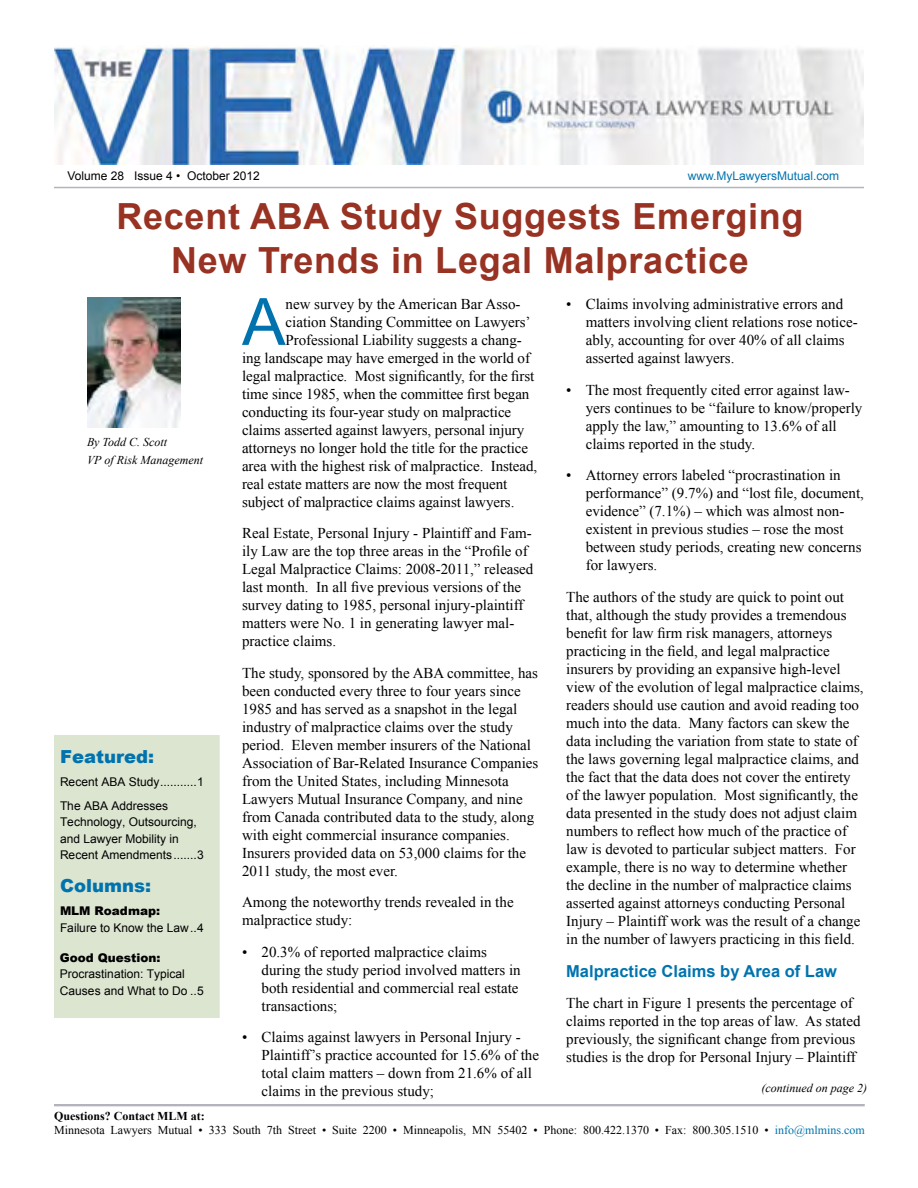
<style>
.page{position:relative;width:918px;height:1188px;background:#fff}
.page>*{position:absolute;margin:0;border:0;box-sizing:border-box;transform-origin:0 0}
.t1{font:65.25px "Arial";color:#0073ae}
.t2{font:700 36px/43.2px "Arial";letter-spacing:.02em;color:#983222;text-align:center}
.t3{font:900 18px "Arial";color:#0073ae}
.t4{font:700 16.5px "Arial";color:#0073ae}
.t5{font:15px/18px "Times New Roman";color:#000}
.t6{font:12px/16.5px "Arial";color:#000}
.t7{font:12px/14.4px "Times New Roman";color:#000}
.t8{font:italic 12px/18px "Times New Roman";color:#000}
.t9{font:900 12px "Arial";color:#000}
.t10{font:12px "Arial";color:#0073ae}
.s1{font-weight:700}
.s2{color:#0073ae}
</style>
<div class="page">
<div style="left:52px;top:733px;width:169px;height:287px;background:#dce5d0;border:2px solid #fff"></div>
<div style="left:54px;top:1104px;width:811px;height:2px;border:2px solid #b2b3bc"></div>
<hr style="left:54px;top:187px;width:810px;height:1px;background:#b2b3bc">
<img style="left:54px;top:45px;width:810px;height:119px">
<img style="left:88px;top:298px;width:93px;height:129px">
<p class="t6" style="left:68px;top:167px;width:194px">Volume 28 Issue 4 • October 2012</p>
<p class="t10" style="left:688px;top:168px;width:153px">www.MyLawyersMutual.com</p>
<h2 class="t2" style="left:116px;top:196px;width:689px">Recent ABA Study Suggests Emerging<br>New Trends in Legal Malpractice</h2>
<h1 class="t1" style="left:242px;top:279px;width:45px">A</h1>
<p class="t5" style="left:286px;top:295px;width:236px">new survey by the American Bar Asso-</p>
<p class="t5" style="left:586px;top:295px;width:274px;text-indent:-19px">• Claims involving administrative errors and matters involving client relations rose notice&shy;ably, accounting for over 40% of all claims asserted against lawyers.</p>
<p class="t5" style="left:586px;top:380px;width:278px;text-indent:-20px">• The most frequently cited error against law&shy;yers continues to be “failure to know/properly apply the law,” amounting to 13.6% of all claims reported in the study.</p>
<p class="t5" style="left:586px;top:466px;width:280px;text-indent:-20px">• Attorney errors labeled “procrastination in performance” (9.7%) and “lost file, document, evidence” (7.1%) – which was almost non&shy;existent in previous studies – rose the most between study periods, creating new concerns for lawyers.</p>
<p class="t5" style="left:566px;top:587px;width:299px">The authors of the study are quick to point out that, although the study provides a tremendous benefit for law firm risk managers, attorneys practicing in the field, and legal malpractice insurers by providing an expansive high-level view of the evolution of legal malpractice claims, readers should use caution and avoid reading too much into the data. Many factors can skew the data including the variation from state to state of the laws governing legal malpractice claims, and the fact that the data does not cover the entirety of the lawyer population. Most significantly, the data presented in the study does not adjust claim numbers to reflect how much of the practice of law is devoted to particular subject matters. For example, there is no way to determine whether the decline in the number of malpractice claims asserted against attorneys conducting Personal Injury – Plaintiff work was the result of a change in the number of lawyers practicing in this field.</p>
<p class="t4" style="left:566px;top:960px;width:272px">Malpractice Claims by Area of Law</p>
<p class="t5" style="left:566px;top:994px;width:296px">The chart in Figure 1 presents the percentage of claims reported in the top areas of law. As stated previously, the significant change from previous studies is the drop for Personal Injury – Plaintiff</p>
<p class="t5" style="left:286px;top:313px;width:246px">ciation Standing Committee on Lawyers’</p>
<p class="t5" style="left:286px;top:331px;width:238px">Professional Liability suggests a chang-</p>
<p class="t5" style="left:242px;top:349px;width:289px">ing landscape may have emerged in the world of</p>
<p class="t5" style="left:242px;top:367px;width:294px">legal malpractice. Most significantly, for the first</p>
<p class="t5" style="left:242px;top:385px;width:289px">time since 1985, when the committee first began</p>
<p class="t5" style="left:242px;top:403px;width:271px">conducting its four-year study on malpractice</p>
<p class="t5" style="left:242px;top:421px;width:284px">claims asserted against lawyers, personal injury</p>
<p class="t5" style="left:242px;top:439px;width:288px">attorneys no longer hold the title for the practice</p>
<p class="t5" style="left:242px;top:457px;width:297px">area with the highest risk of malpractice. Instead,</p>
<p class="t5" style="left:242px;top:475px;width:267px">real estate matters are now the most frequent</p>
<p class="t5" style="left:242px;top:493px;width:274px">subject of malpractice claims against lawyers.</p>
<p class="t5" style="left:242px;top:524px;width:293px">Real Estate, Personal Injury - Plaintiff and Fam&shy;ily Law are the top three areas in the “Profile of Legal Malpractice Claims: 2008-2011,” released last month. In all five previous versions of the survey dating to 1985, personal injury-plaintiff matters were No. 1 in generating lawyer mal&shy;practice claims.</p>
<p class="t5" style="left:242px;top:664px;width:298px">The study, sponsored by the ABA committee, has been conducted every three to four years since 1985 and has served as a snapshot in the legal industry of malpractice claims over the study period. Eleven member insurers of the National Association of Bar-Related Insurance Companies from the United States, including Minnesota Lawyers Mutual Insurance Company, and nine from Canada contributed data to the study, along with eight commercial insurance companies.<br>Insurers provided data on 53,000 claims for the 2011 study, the most ever.</p>
<p class="t5" style="left:242px;top:893px;width:273px">Among the noteworthy trends revealed in the malpractice study:</p>
<p class="t5" style="left:262px;top:943px;width:261px;text-indent:-20px">• 20.3% of reported malpractice claims during the study period involved matters in both residential and commercial real estate transactions;</p>
<p class="t5" style="left:262px;top:1028px;width:279px;text-indent:-20px">• Claims against lawyers in Personal Injury - Plaintiff’s practice accounted for 15.6% of the total claim matters – down from 21.6% of all claims in the previous study;</p>
<p class="t8" style="left:87px;top:433px;width:118px">By Todd C. Scott<br>VP of Risk Management</p>
<p class="t3" style="left:60px;top:744px;width:96px">Featured:</p>
<p class="t6" style="left:60px;top:771px;width:145px;line-height:23.2px">Recent ABA Study...........1<br>The ABA Addresses</p>
<p class="t6" style="left:60px;top:814px;width:145px">Technology, Outsourcing, and Lawyer Mobility in<br>Recent Amendments.......3</p>
<p class="t3" style="left:60px;top:873px;width:93px">Columns:</p>
<p class="t9" style="left:60px;top:902px;width:102px">MLM Roadmap:</p>
<p class="t6" style="left:60px;top:920px;width:145px">Failure to Know the Law..4</p>
<p class="t9" style="left:60px;top:949px;width:102px">Good Question:</p>
<p class="t6" style="left:60px;top:966px;width:145px">Procrastination: Typical<br>Causes and What to Do ..5</p>
<p class="t8" style="left:761px;top:1079px;width:107px">(continued on page 2)</p>
<p class="t7" style="left:54px;top:1108px;width:812px"><span class="s1">Questions? Contact MLM at:<br></span>Minnesota Lawyers Mutual • 333 South 7th Street • Suite 2200 • Minneapolis, MN 55402 • Phone: 800.422.1370 • Fax: 800.305.1510 • <span class="s2">info@mlmins.com</span></p>
</div>
